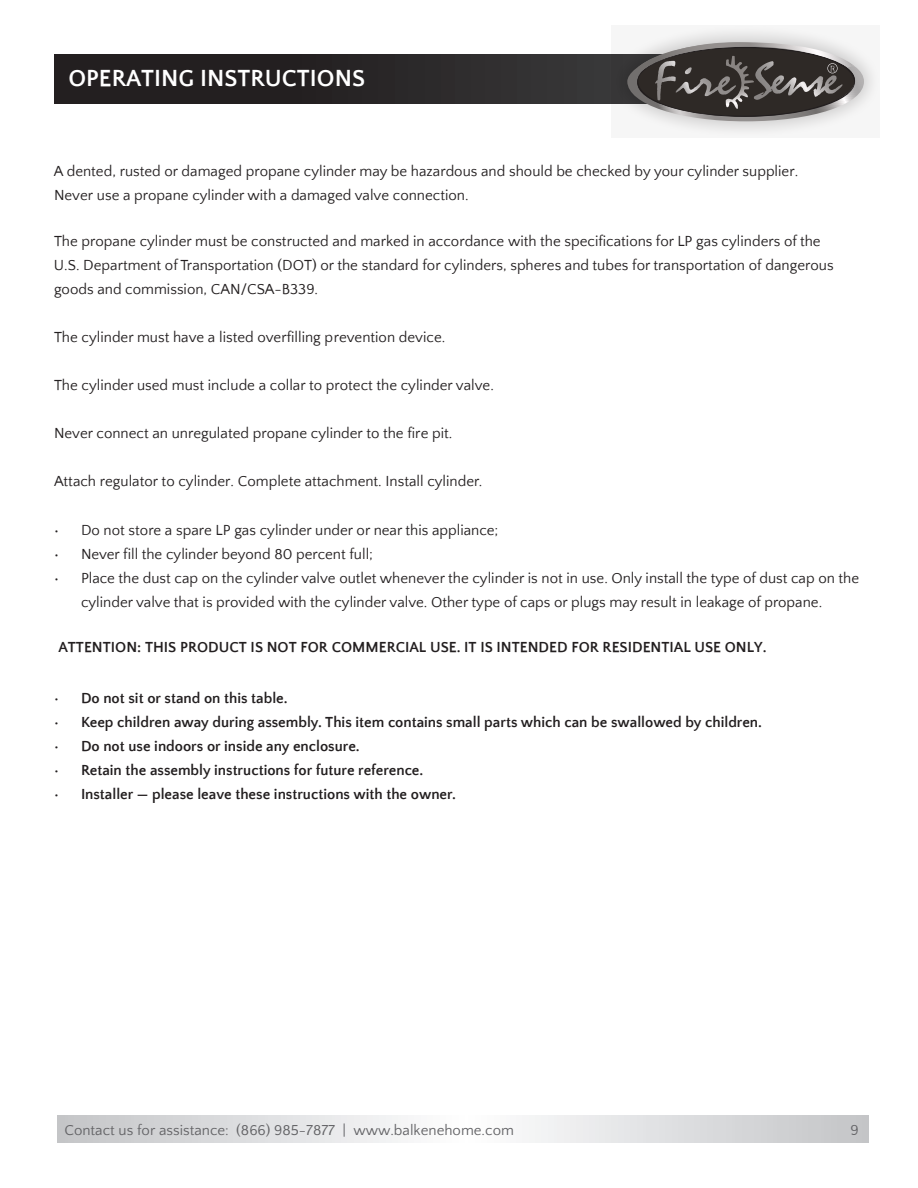
<style>
.page{position:relative;width:918px;height:1188px;background:#fff}
.page>*{position:absolute;margin:0;border:0;box-sizing:border-box;transform-origin:0 0}
.t1{font:700 24px "Quattrocento Sans";color:#fff}
.t2{font:15px/24px "Quattrocento Sans";color:#231f20}
.t3{font:700 15px "Quattrocento Sans";color:#231f20}
.t4{font:15px "Quattrocento Sans";color:#636366}
</style>
<div class="page">
<svg style="left:58px;top:1116px;width:810px;height:26px"></svg>
<svg style="left:54px;top:54px;width:557px;height:49px;background:#292627"></svg>
<svg style="left:611px;top:28px;width:266px;height:107px;fill:#f4f4f4"></svg>
<svg style="left:627px;top:42px;width:237px;height:79px;background:#6d6a68"></svg>
<h1 class="t1" style="left:68px;top:66px;width:298px">OPERATING INSTRUCTIONS</h1>
<p class="t2" style="left:54px;top:159px;width:746px">A dented, rusted or damaged propane cylinder may be hazardous and should be checked by your cylinder supplier.<br>Never use a propane cylinder with a damaged valve connection.</p>
<p class="t2" style="left:54px;top:229px;width:781px">The propane cylinder must be constructed and marked in accordance with the specifications for LP gas cylinders of the<br>U.S. Department of Transportation (DOT) or the standard for cylinders, spheres and tubes for transportation of dangerous goods and commission, CAN/CSA-B339.</p>
<p class="t2" style="left:54px;top:325px;width:393px">The cylinder must have a listed overfilling prevention device.</p>
<p class="t2" style="left:54px;top:373px;width:441px">The cylinder used must include a collar to protect the cylinder valve.</p>
<p class="t2" style="left:54px;top:421px;width:400px">Never connect an unregulated propane cylinder to the fire pit.</p>
<p class="t2" style="left:54px;top:469px;width:430px">Attach regulator to cylinder. Complete attachment. Install cylinder.</p>
<p class="t2" style="left:54px;top:519px;width:446px">• Do not store a spare LP gas cylinder under or near this appliance;</p>
<p class="t2" style="left:54px;top:543px;width:321px">• Never fill the cylinder beyond 80 percent full;</p>
<p class="t2" style="left:81px;top:567px;width:780px;text-indent:-27px">• Place the dust cap on the cylinder valve outlet whenever the cylinder is not in use. Only install the type of dust cap on the cylinder valve that is provided with the cylinder valve. Other type of caps or plugs may result in leakage of propane.</p>
<p class="t3" style="left:58px;top:639px;width:710px">ATTENTION: THIS PRODUCT IS NOT FOR COMMERCIAL USE. IT IS INTENDED FOR RESIDENTIAL USE ONLY.</p>
<p class="t3" style="left:54px;top:691px;width:235px">• Do not sit or stand on this table.</p>
<p class="t3" style="left:54px;top:715px;width:710px">• Keep children away during assembly. This item contains small parts which can be swallowed by children.</p>
<p class="t3" style="left:54px;top:739px;width:307px">• Do not use indoors or inside any enclosure.</p>
<p class="t3" style="left:54px;top:763px;width:371px">• Retain the assembly instructions for future reference.</p>
<p class="t3" style="left:54px;top:787px;width:403px">• Installer — please leave these instructions with the owner.</p>
<p class="t4" style="left:64px;top:1122px;width:451px">Contact us for assistance: (866) 985-7877 | www.balkenehome.com</p>
<p class="t4" style="left:850px;top:1122px;width:10px">9</p>
</div>
